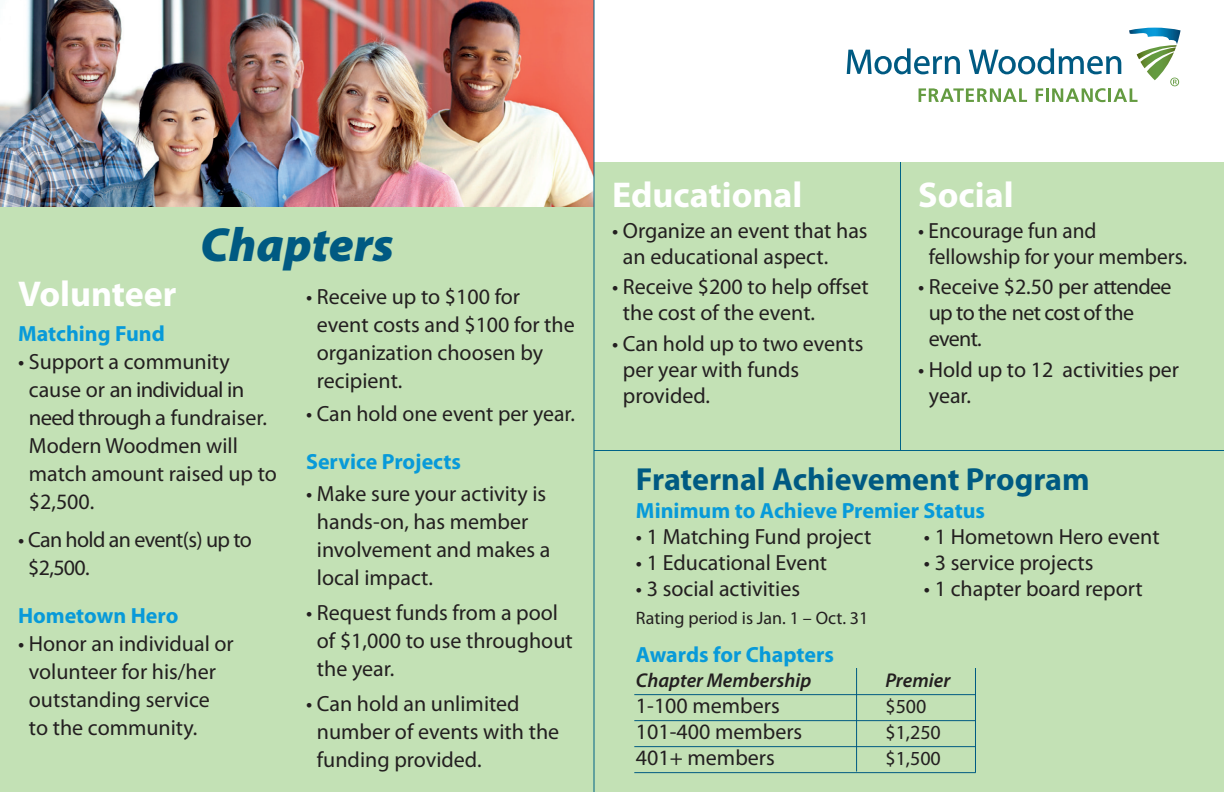
<style>
.page{position:relative;width:1224px;height:792px;background:#fff}
.page>*{position:absolute;margin:0;border:0;box-sizing:border-box;transform-origin:0 0}
.t1{font:italic 900 48px "Myriad Pro";color:#005a82}
.t2{font:700 36px "Myriad Pro";color:#fff}
.t3{font:700 32px "Myriad Pro";color:#005a82}
.t4{font:22px/28px "Myriad Pro";color:#231f20}
.t5{font:700 22px "Myriad Pro";color:#089ad9}
.t6{font:22px/26px "Myriad Pro";letter-spacing:-.03em;color:#231f20}
.t7{font:italic 600 20px "Myriad Pro";color:#231f20}
.t8{font:20px/26px "Myriad Pro";color:#231f20}
.t9{font:18px "Myriad Pro";color:#231f20}
</style>
<div class="page">
<div style="left:0;top:162px;width:1224px;height:630px;background:#c3e1b5"></div>
<img style="left:0;top:0;width:594px;height:207px">
<hr style="left:634px;top:694px;width:342px;height:1px;background:#005a82">
<hr style="left:634px;top:720px;width:342px;height:1px;background:#005a82">
<hr style="left:634px;top:746px;width:342px;height:1px;background:#005a82">
<hr style="left:634px;top:772px;width:342px;height:1px;background:#005a82">
<hr style="left:856px;top:668px;width:1px;height:104px;background:#005a82">
<hr style="left:975px;top:668px;width:1px;height:105px;background:#005a82">
<hr style="left:900px;top:162px;width:1px;height:289px;background:#006387">
<hr style="left:594px;top:0;width:1px;height:792px;background:#006387">
<hr style="left:594px;top:450px;width:630px;height:1px;background:#006387">
<svg style="left:847px;top:27px;width:334px;height:75px"></svg>
<h1 class="t1" style="left:200px;top:213px;width:195px">Chapters</h1>
<h2 class="t2" style="left:18px;top:270px;width:160px">Volunteer</h2>
<p class="t5" style="left:18px;top:319px;width:148px">Matching Fund</p>
<p class="t4" style="left:29px;top:347px;width:250px;text-indent:-11px">• Support a community cause or an individual in need through a fundraiser.<br>Modern Woodmen will match amount raised up to $2,500.</p>
<p class="t6" style="left:28px;top:525px;width:225px;line-height:28px;text-indent:-10px">• Can hold an event(s) up to $2,500.</p>
<p class="t5" style="left:18px;top:601px;width:162px">Hometown Hero</p>
<p class="t4" style="left:29px;top:629px;width:206px;text-indent:-11px">• Honor an individual or volunteer for his/her outstanding service to the community.</p>
<p class="t4" style="left:317px;top:282px;width:259px;text-indent:-11px">• Receive up to $100 for event costs and $100 for the organization choosen by recipient.</p>
<p class="t4" style="left:306px;top:399px;width:270px">• Can hold one event per year.</p>
<p class="t5" style="left:306px;top:447px;width:157px">Service Projects</p>
<p class="t4" style="left:317px;top:479px;width:235px;text-indent:-11px">• Make sure your activity is hands-on, has member involvement and makes a local impact.</p>
<p class="t4" style="left:317px;top:598px;width:257px;text-indent:-11px">• Request funds from a pool of $1,000 to use throughout the year.</p>
<p class="t4" style="left:317px;top:689px;width:244px;text-indent:-11px">• Can hold an unlimited number of events with the funding provided.</p>
<h2 class="t2" style="left:612px;top:171px;width:192px">Educational</h2>
<p class="t4" style="left:623px;top:217px;width:246px;line-height:26px;text-indent:-11px">• Organize an event that has an educational aspect.</p>
<p class="t4" style="left:623px;top:274px;width:247px;line-height:26px;text-indent:-11px">• Receive $200 to help offset the cost of the event.</p>
<p class="t4" style="left:623px;top:330px;width:242px;line-height:26px;text-indent:-11px">• Can hold up to two events per year with funds provided.</p>
<h2 class="t2" style="left:918px;top:171px;width:97px">Social</h2>
<p class="t4" style="left:929px;top:217px;width:260px;line-height:26px;text-indent:-11px">• Encourage fun and fellowship for your members.</p>
<p class="t6" style="left:929px;top:274px;width:244px;text-indent:-11px">• Receive $2.50 per attendee up to the net cost of the event.</p>
<p class="t4" style="left:929px;top:356px;width:252px;line-height:26px;text-indent:-11px">• Hold up to 12 activities per year.</p>
<h3 class="t3" style="left:636px;top:458px;width:455px">Fraternal Achievement Program</h3>
<p class="t5" style="left:636px;top:497px;width:351px">Minimum to Achieve Premier Status</p>
<p class="t4" style="left:636px;top:523px;width:237px">• 1 Matching Fund project</p>
<p class="t4" style="left:924px;top:523px;width:237px">• 1 Hometown Hero event</p>
<p class="t4" style="left:636px;top:549px;width:193px">• 1 Educational Event</p>
<p class="t4" style="left:924px;top:549px;width:171px">• 3 service projects</p>
<p class="t4" style="left:636px;top:575px;width:166px">• 3 social activities</p>
<p class="t4" style="left:924px;top:575px;width:220px">• 1 chapter board report</p>
<p class="t9" style="left:636px;top:607px;width:234px">Rating period is Jan. 1 – Oct. 31</p>
<p class="t5" style="left:636px;top:640px;width:200px">Awards for Chapters</p>
<p class="t7" style="left:636px;top:668px;width:177px">Chapter Membership</p>
<p class="t4" style="left:636px;top:693px;width:168px;line-height:26px">1-100 members<br>101-400 members<br>401+ members</p>
<p class="t7" style="left:885px;top:668px;width:66px">Premier</p>
<p class="t8" style="left:885px;top:693px;width:57px">$500 $1,250 $1,500</p>
</div>
